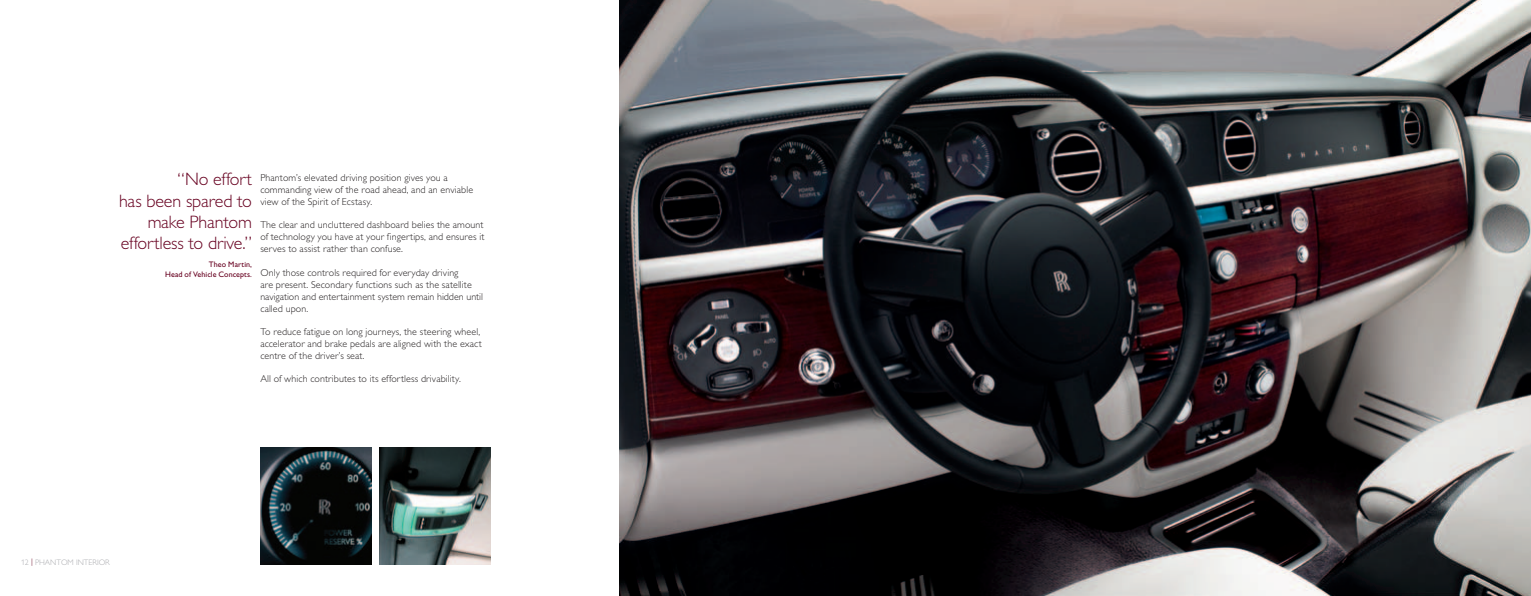
<style>
.page{position:relative;width:1531px;height:596px;background:#fff}
.page>*{position:absolute;margin:0;border:0;box-sizing:border-box;transform-origin:0 0}
.t1{font:300 18px/21px "Gill Alt One";letter-spacing:-.01em;color:#670020;text-align:right}
.t2{font:300 10px/12px "Gill Alt One";letter-spacing:.01em;color:#231f20}
.t3{font:8px/10px "Gill Alt One";letter-spacing:.005em;color:#670020;text-align:right}
.t4{font:300 8px "Gill Alt One";color:#a8a9ad}
.s1{color:#670020}
</style>
<div class="page">
<img style="left:619px;top:0;width:912px;height:595px">
<img style="left:260px;top:447px;width:111px;height:117px">
<img style="left:380px;top:447px;width:111px;height:117px">
<h1 class="t1" style="left:119px;top:169px;width:134px">“No effort<br>has been spared to make Phantom effortless to drive.”</h1>
<p class="t3" style="left:165px;top:259px;width:88px">Theo Martin,<br>Head of Vehicle Concepts.</p>
<p class="t2" style="left:260px;top:171px;width:214px">Phantom’s elevated driving position gives you a commanding view of the road ahead, and an enviable view of the Spirit of Ecstasy.</p>
<p class="t2" style="left:260px;top:219px;width:226px;text-align:justify">The clear and uncluttered dashboard belies the amount of technology you have at your fingertips, and ensures it serves to assist rather than confuse.</p>
<p class="t2" style="left:260px;top:266px;width:224px">Only those controls required for everyday driving<br>are present. Secondary functions such as the satellite navigation and entertainment system remain hidden until called upon.</p>
<p class="t2" style="left:260px;top:325px;width:223px">To reduce fatigue on long journeys, the steering wheel, accelerator and brake pedals are aligned with the exact centre of the driver’s seat.</p>
<p class="t2" style="left:260px;top:373px;width:202px">All of which contributes to its effortless drivability.</p>
<p class="t4" style="left:21px;top:557px;width:25px">12 <span class="s1">|</span> PHANT</p>
<p class="t4" style="left:61px;top:557px;width:50px">OM INTERIOR</p>
</div>
